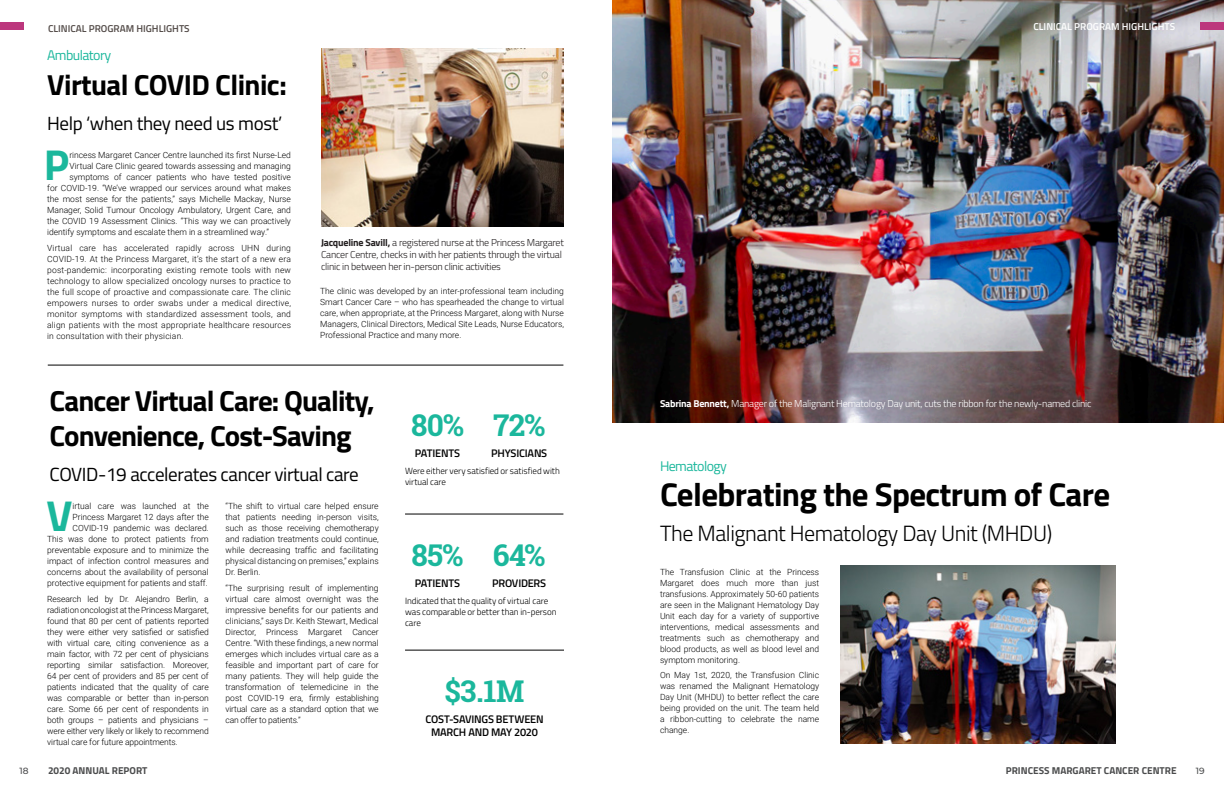
<style>
.page{position:relative;width:1224px;height:792px;background:#fff}
.page>*{position:absolute;margin:0;border:0;box-sizing:border-box;transform-origin:0 0}
.Drop_cap{font:700 43.3px "Titillium Web";color:#1bb79c}
.t1{font:700 33px "Titillium Web";letter-spacing:-.02em;color:#000}
.Body_text{font:700 30px "Roboto Slab";letter-spacing:-.02em;color:#1bb79c}
.t2{font:700 29px/34.8px "Titillium Web";letter-spacing:-.03em;color:#000}
.t3{font:300 22px "Titillium Web";letter-spacing:-.02em;color:#000}
.t4{font:19px "Titillium Web";letter-spacing:-.02em;color:#000}
.t5{font:14px "Titillium Web";letter-spacing:-.04em;color:#1bb79c}
.Body_text-2{font:600 11px "Titillium Web";letter-spacing:-.02em;color:#000}
.Data_intro{font:300 10px/12px "Titillium Web";letter-spacing:-.02em;color:#231f20}
.Data_intro-2{font:300 10px "Titillium Web";letter-spacing:-.02em;color:#fff}
.t6{font:700 10px "Titillium Web";color:#4b4c4d}
.t7{font:600 10px "Titillium Web";color:#524a47}
.t8{font:600 10px "Titillium Web";color:#fff}
.Body_text-3{font:300 9px/11px "Titillium Web";letter-spacing:-.005em;color:#000}
.t9{font:500 9px "Montserrat";color:#4b4c4d}
.Body_text-4{font:300 8.5px/11px "Roboto";color:#000;text-align:justify}
.Drop_cap-2{font:300 8.5px/11px "Roboto";color:#000;text-align:right}
.s1{font-weight:700}
</style>
<div class="page">
<img style="left:612px;top:0;width:612px;height:423px">
<img style="left:841px;top:566px;width:275px;height:178px">
<img style="left:321px;top:48px;width:243px;height:178px">
<div style="left:0;top:22px;width:24px;height:8px;background:#bc377d"></div>
<div style="left:1200px;top:22px;width:24px;height:8px;background:#bc377d"></div>
<hr style="left:48px;top:365px;width:515px;height:1px;background:#000">
<hr style="left:405px;top:514px;width:158px;height:1px;background:#000">
<hr style="left:405px;top:650px;width:159px;height:1px;background:#000">
<p class="t7" style="left:48px;top:21px;width:143px">CLINICAL PROGRAM HIGHLIGHTS</p>
<p class="t8" style="left:1033px;top:19px;width:143px">CLINICAL PROGRAM HIGHLIGHTS</p>
<p class="t5" style="left:47px;top:45px;width:65px">Ambulatory</p>
<p class="t2" style="left:47px;top:66px;width:241px">Virtual COVID Clinic:</p>
<p class="t4" style="left:47px;top:109px;width:236px">Help ‘when they need us most’</p>
<p class="Drop_cap" style="left:44px;top:132px;width:27px">P</p>
<p class="Drop_cap-2" style="left:69px;top:149px;width:223px">rincess Margaret Cancer Centre launched its first Nurse-Led</p>
<p class="Drop_cap-2" style="left:69px;top:160px;width:223px">Virtual Care Clinic geared towards assessing and managing</p>
<p class="Drop_cap-2" style="left:69px;top:171px;width:223px">symptoms of cancer patients who have tested positive</p>
<p class="Drop_cap-2" style="left:47px;top:182px;width:245px">for COVID-19. “We’ve wrapped our services around what makes</p>
<p class="Drop_cap-2" style="left:47px;top:193px;width:245px">the most sense for the patients,” says Michelle Mackay, Nurse</p>
<p class="Drop_cap-2" style="left:47px;top:204px;width:245px">Manager, Solid Tumour Oncology Ambulatory, Urgent Care, and</p>
<p class="Drop_cap-2" style="left:47px;top:215px;width:245px">the COVID 19 Assessment Clinics. “This way we can proactively</p>
<p class="Drop_cap-2" style="left:47px;top:226px;width:223px">identify symptoms and escalate them in a streamlined way.”</p>
<p class="Body_text-4" style="left:47px;top:242px;width:245px">Virtual care has accelerated rapidly across UHN during COVID-19. At the Princess Margaret, it’s the start of a new era post-pandemic: incorporating existing remote tools with new technology to allow specialized oncology nurses to practice to the full scope of proactive and compassionate care. The clinic empowers nurses to order swabs under a medical directive, monitor symptoms with standardized assessment tools, and align patients with the most appropriate healthcare resources in consultation with their physician.</p>
<p class="Data_intro" style="left:321px;top:236px;width:244px"><span class="s1">Jacqueline Savill,</span> a registered nurse at the Princess Margaret<br>Cancer Centre, checks in with her patients through the virtual clinic in between her in-person clinic activities</p>
<p class="Body_text-4" style="left:320px;top:285px;width:245px">The clinic was developed by an inter-professional team including Smart Cancer Care – who has spearheaded the change to virtual care, when appropriate, at the Princess Margaret, along with Nurse Managers, Clinical Directors, Medical Site Leads, Nurse Educators, Professional Practice and many more.</p>
<p class="t2" style="left:50px;top:382px;width:327px">Cancer Virtual Care: Quality,<br>Convenience, Cost-Saving</p>
<p class="t4" style="left:50px;top:460px;width:311px">COVID-19 accelerates cancer virtual care</p>
<p class="Body_text-4" style="left:226px;top:500px;width:155px">“The shift to virtual care helped ensure that patients needing in-person visits, such as those receiving chemotherapy and radiation treatments could continue, while decreasing traffic and facilitating physical distancing on premises,” explains Dr. Berlin.</p>
<p class="Body_text-4" style="left:226px;top:582px;width:155px">“The surprising result of implementing virtual care almost overnight was the impressive benefits for our patients and clinicians,” says Dr. Keith Stewart, Medical Director, Princess Margaret Cancer Centre. “With these findings, a new normal emerges which includes virtual care as a feasible and important part of care for many patients. They will help guide the transformation of telemedicine in the post COVID-19 era, firmly establishing virtual care as a standard option that we can offer to patients.”</p>
<p class="Drop_cap" style="left:47px;top:483px;width:28px">V</p>
<p class="Drop_cap-2" style="left:47px;top:500px;width:163px">irtual care was launched at the Princess Margaret 12 days after the COVID-19 pandemic was declared.<br>This was done to protect patients from preventable exposure and to minimize the impact of infection control measures and concerns about the availability of personal protective equipment for patients and staff.</p>
<p class="Body_text-4" style="left:47px;top:593px;width:163px">Research led by Dr. Alejandro Berlin, a radiation oncologist at the Princess Margaret, found that 80 per cent of patients reported they were either very satisfied or satisfied with virtual care, citing convenience as a main factor, with 72 per cent of physicians reporting similar satisfaction. Moreover, 64 per cent of providers and 85 per cent of patients indicated that the quality of care was comparable or better than in-person care. Some 66 per cent of respondents in both groups – patients and physicians – were either very likely or likely to recommend virtual care for future appointments.</p>
<p class="Body_text" style="left:411px;top:405px;width:54px">80%</p>
<p class="Body_text" style="left:493px;top:405px;width:54px">72%</p>
<p class="Body_text-2" style="left:415px;top:445px;width:47px">PATIENTS</p>
<p class="Body_text-2" style="left:491px;top:445px;width:58px">PHYSICIANS</p>
<p class="Body_text-3" style="left:405px;top:465px;width:156px">Were either very satisfied or satisfied with virtual care</p>
<p class="Body_text" style="left:411px;top:535px;width:53px">85%</p>
<p class="Body_text" style="left:493px;top:535px;width:54px">64%</p>
<p class="Body_text-2" style="left:415px;top:575px;width:47px">PATIENTS</p>
<p class="Body_text-2" style="left:492px;top:575px;width:56px">PROVIDERS</p>
<p class="Body_text-3" style="left:405px;top:595px;width:153px">Indicated that the quality of virtual care was comparable or better than in-person care</p>
<p class="Body_text" style="left:445px;top:671px;width:81px">$3.1M</p>
<p class="Body_text-2" style="left:425px;top:711px;width:120px">COST-SAVINGS BETWEEN</p>
<p class="Body_text-2" style="left:431px;top:724px;width:108px">MARCH AND MAY 2020</p>
<p class="Data_intro-2" style="left:660px;top:396px;width:433px"><span class="s1">Sabrina Bennett,</span> Manager of the Malignant Hematology Day unit, cuts the ribbon for the newly-named clinic</p>
<p class="t5" style="left:660px;top:456px;width:69px">Hematology</p>
<p class="t1" style="left:660px;top:470px;width:452px">Celebrating the Spectrum of Care</p>
<p class="t3" style="left:660px;top:518px;width:394px">The Malignant Hematology Day Unit (MHDU)</p>
<p class="Body_text-4" style="left:660px;top:566px;width:161px">The Transfusion Clinic at the Princess Margaret does much more than just transfusions. Approximately 50-60 patients are seen in the Malignant Hematology Day Unit each day for a variety of supportive interventions, medical assessments and treatments such as chemotherapy and blood products, as well as blood level and symptom monitoring.</p>
<p class="Body_text-4" style="left:660px;top:669px;width:161px">On May 1st, 2020, the Transfusion Clinic was renamed the Malignant Hematology Day Unit (MHDU) to better reflect the care being provided on the unit. The team held a ribbon-cutting to celebrate the name change.</p>
<p class="t9" style="left:20px;top:765px;width:11px">18</p>
<p class="t6" style="left:48px;top:763px;width:101px">2020 ANNUAL REPORT</p>
<p class="t6" style="left:1006px;top:763px;width:172px">PRINCESS MARGARET CANCER CENTRE</p>
<p class="t9" style="left:1196px;top:765px;width:10px">19</p>
</div>
